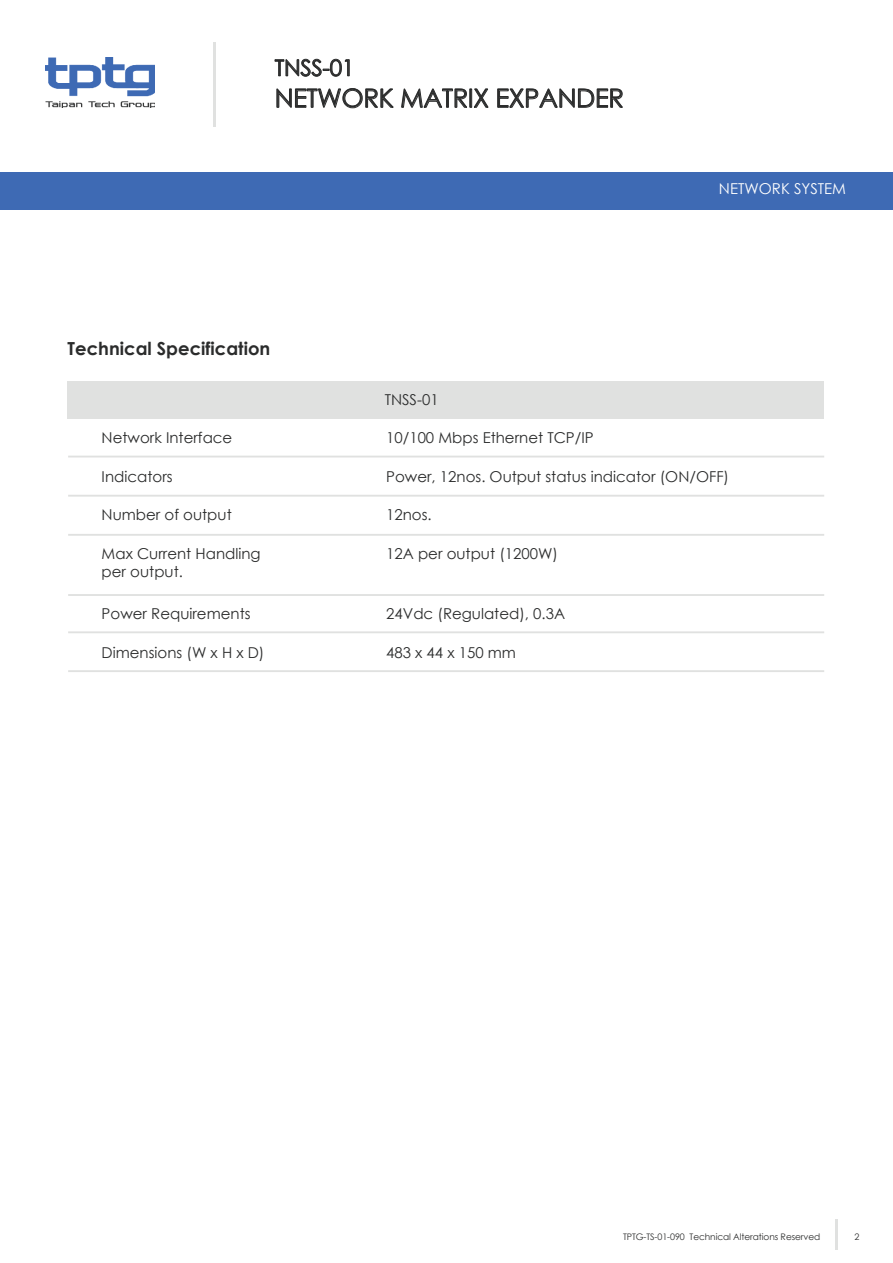
<style>
.page{position:relative;width:893px;height:1263px;background:#fff}
.page>*{position:absolute;margin:0;border:0;box-sizing:border-box;transform-origin:0 0}
.t1{font:25.5px "Century Gothic";letter-spacing:-.01em;color:#2b2c2c}
.t2{font:22.5px "Century Gothic";letter-spacing:-.01em;color:#2b2c2c}
.t3{font:700 18px "Century Gothic";color:#2b2c2c}
.t4{font:15px/18px "Century Gothic";color:#2b2c2c}
.t5{font:15px "Century Gothic";color:#fff}
.t6{font:9px "Century Gothic";letter-spacing:-.01em;color:#2b2c2c}
</style>
<div class="page">
<img style="left:45px;top:58px;width:110px;height:49px">
<hr style="left:213px;top:43px;width:3px;height:84px;background:#e0e1e0">
<hr style="left:835px;top:1219px;width:3px;height:31px;background:#e0e1e0">
<div style="left:0;top:172px;width:893px;height:37px;background:#3e6ab4"></div>
<div style="left:68px;top:381px;width:756px;height:37px;background:#e0e1e0"></div>
<hr style="left:68px;top:456px;width:756px;height:1px;background:#e0e1e0">
<hr style="left:68px;top:495px;width:756px;height:2px;background:#e0e1e0">
<hr style="left:68px;top:534px;width:756px;height:2px;background:#e0e1e0">
<hr style="left:68px;top:594px;width:756px;height:2px;background:#e0e1e0">
<hr style="left:68px;top:631px;width:756px;height:2px;background:#e0e1e0">
<hr style="left:68px;top:670px;width:756px;height:2px;background:#e0e1e0">
<svg style="left:275px;top:59px;width:75px;height:18px"></svg>
<svg style="left:277px;top:88px;width:117px;height:20px"></svg>
<svg style="left:401px;top:89px;width:88px;height:19px"></svg>
<svg style="left:497px;top:89px;width:126px;height:19px"></svg>
<h2 class="t2" style="left:275px;top:52px;width:81px">TNSS-01</h2>
<h1 class="t1" style="left:275px;top:80px;width:351px">NETWORK MATRIX EXPANDER</h1>
<p class="t3" style="left:68px;top:335px;width:204px">Technical Specification</p>
<p class="t4" style="left:385px;top:390px;width:56px">TNSS-01</p>
<p class="t5" style="left:719px;top:179px;width:129px">NETWORK SYSTEM</p>
<p class="t4" style="left:102px;top:428px;width:132px">Network Interface</p>
<p class="t4" style="left:102px;top:467px;width:73px">Indicators</p>
<p class="t4" style="left:102px;top:505px;width:132px">Number of output</p>
<p class="t4" style="left:102px;top:544px;width:161px">Max Current Handling per output.</p>
<p class="t4" style="left:386px;top:428px;width:209px">10/100 Mbps Ethernet TCP/IP</p>
<p class="t4" style="left:386px;top:467px;width:344px">Power, 12nos. Output status indicator (ON/OFF)</p>
<p class="t4" style="left:386px;top:505px;width:47px">12nos.</p>
<p class="t4" style="left:386px;top:544px;width:173px">12A per output (1200W)</p>
<p class="t4" style="left:102px;top:605px;width:150px">Power Requirements</p>
<p class="t4" style="left:386px;top:605px;width:180px">24Vdc (Regulated), 0.3A</p>
<p class="t4" style="left:102px;top:643px;width:164px">Dimensions (W x H x D)</p>
<p class="t4" style="left:386px;top:643px;width:131px">483 x 44 x 150 mm</p>
<p class="t6" style="left:623px;top:1230px;width:199px">TPTG-TS-01-090 Technical Alterations Reserved</p>
<p class="t6" style="left:854px;top:1230px;width:6px">2</p>
</div>
